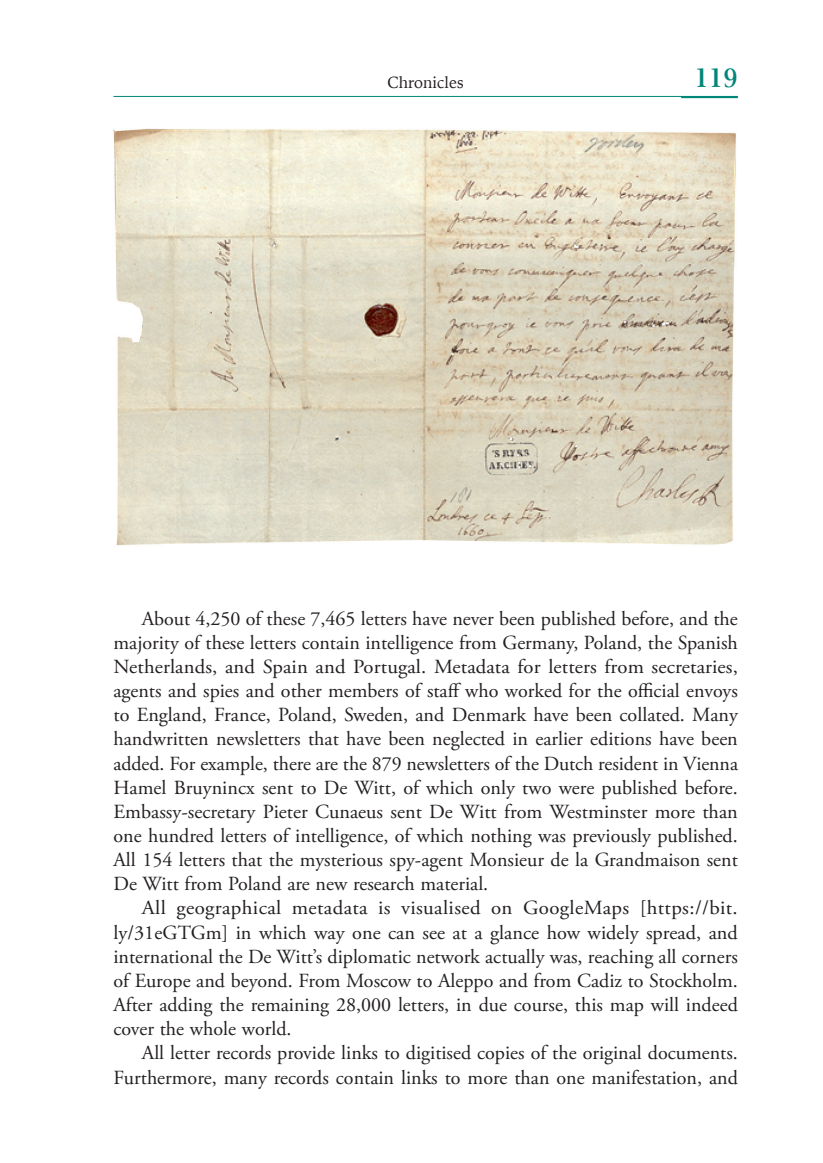
<style>
.page{position:relative;width:823px;height:1163px;background:#fff}
.page>*{position:absolute;margin:0;border:0;box-sizing:border-box;transform-origin:0 0}
.t1{font:700 26px "Revival 565 EU";color:#008679}
.t2{font:20px/24.2px "Adobe Garamond Pro";color:#231f20;text-align:justify}
.t3{font:20px/24.2px "Adobe Garamond Pro";color:#231f20;text-align:justify;scale:1.04 1}
.t4{font:16px "Iowan Old St EU";color:#231f20}
</style>
<div class="page">
<hr style="left:113px;top:96px;width:624px;height:1px;background:#008679">
<hr style="left:680px;top:96px;width:57px;height:2px;background:#008679">
<img style="left:113px;top:128px;width:623px;height:418px">
<p class="t4" style="left:387px;top:73px;width:78px">Chronicles</p>
<h1 class="t1" style="left:694px;top:62px;width:45px">119</h1>
<p class="t2" style="left:113px;top:608px;width:625px;text-indent:28px">About 4,250 of these 7,465 letters have never been published before, and the majority of these letters contain intelligence from Germany, Poland, the Spanish Netherlands, and Spain and Portugal. Metadata for letters from secretaries, agents and spies and other members of staff who worked for the official envoys to England, France, Poland, Sweden, and Denmark have been collated. Many handwritten newsletters that have been neglected in earlier editions have been added. For example, there are the 879 newsletters of the Dutch resident in Vienna Hamel Bruynincx sent to De Witt, of which only two were published before.<br>Embassy-secretary Pieter Cunaeus sent De Witt from Westminster more than one hundred letters of intelligence, of which nothing was previously published.<br>All 154 letters that the mysterious spy-agent Monsieur de la Grandmaison sent De Witt from Poland are new research material.</p>
<p class="t3" style="left:113px;top:897px;width:601px;text-indent:28px">All geographical metadata is visualised on GoogleMaps [https://bit. ly/31eGTGm] in which way one can see at a glance how widely spread, and international the De Witt’s diplomatic network actually was, reaching all corners of Europe and beyond. From Moscow to Aleppo and from Cadiz to Stockholm.<br>After adding the remaining 28,000 letters, in due course, this map will indeed cover the whole world.</p>
<p class="t2" style="left:113px;top:1042px;width:625px;text-align:right">All letter records provide links to digitised copies of the original documents.<br>Furthermore, many records contain links to more than one manifestation, and</p>
</div>
